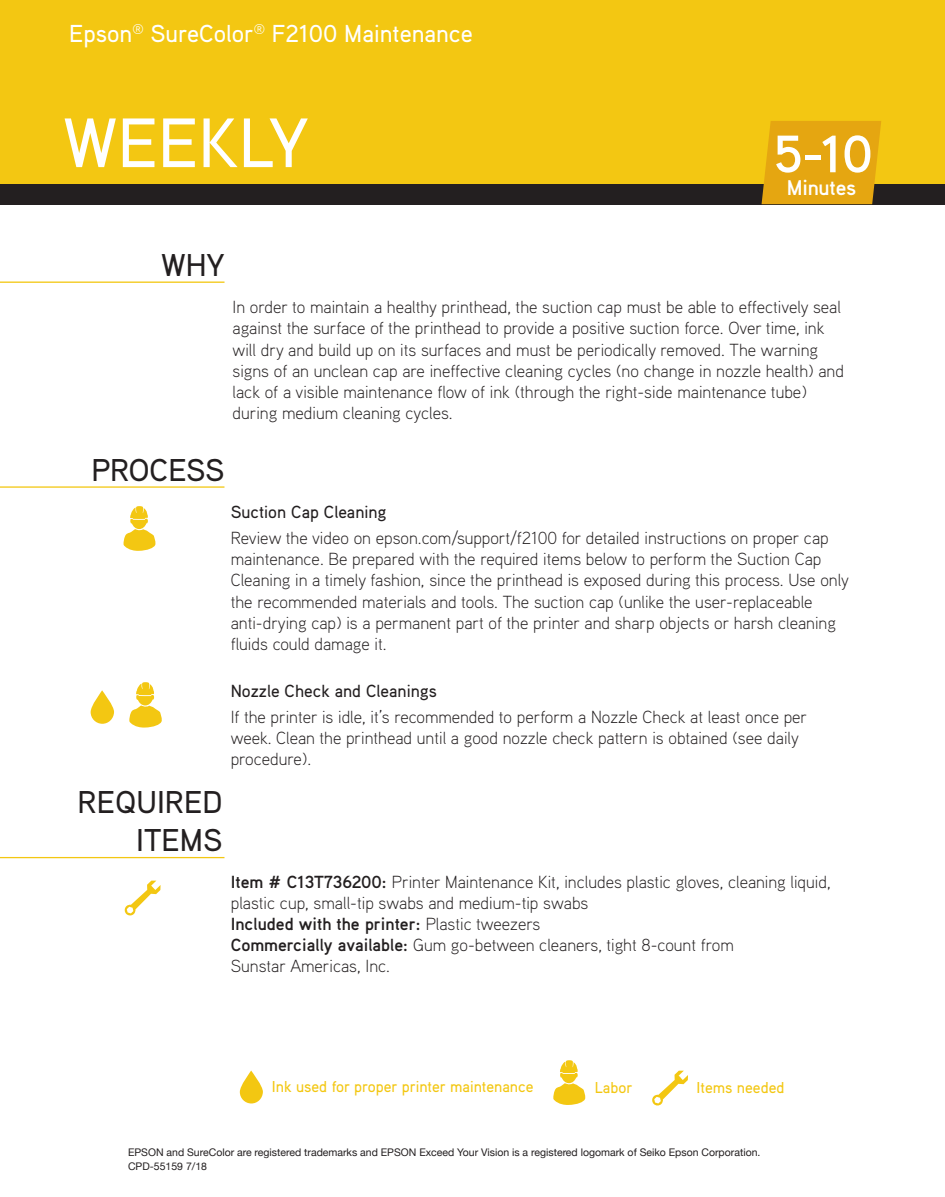
<style>
.page{position:relative;width:945px;height:1197px;background:#fff}
.page>*{position:absolute;margin:0;border:0;box-sizing:border-box;transform-origin:0 0}
.t1{font:500 69.65px "Aaux Pro OT";color:#fff}
.t2{font:700 52.5px "Aaux Pro OT";color:#fff}
.t3{font:500 31.5px/37.8px "Aaux Pro OT";color:#231f20;text-align:right}
.t4{font:500 24.5px "Aaux Pro OT";color:#fff}
.t5{font:700 21.18px "Aaux Pro OT";letter-spacing:-.01em;color:#fff}
.t6{font:300 17.5px/21.2px "Aaux Pro OT";color:#231f20}
.t7{font:500 17.5px "Aaux Pro OT";color:#231f20}
.t8{font:500 15.75px "Aaux Pro OT";color:#f3c712}
.t9{font:10.5px/14px "Helvetica Neue";color:#231f20}
.s1{font-weight:700}
</style>
<div class="page">
<div style="left:0;top:0;width:945px;height:200px;background:#f3c712"></div>
<div style="left:0;top:184px;width:945px;height:20px;background:#231f20"></div>
<svg style="left:762px;top:121px;width:119px;height:83px;background:#e2a511"></svg>
<hr style="left:0;top:857px;width:224px;height:1px;background:#f3c712">
<hr style="left:0;top:486px;width:224px;height:2px;background:#f3c712">
<svg style="left:124px;top:881px;width:37px;height:35px"></svg>
<svg style="left:240px;top:1071px;width:23px;height:32px"></svg>
<svg style="left:553px;top:1060px;width:33px;height:45px"></svg>
<svg style="left:652px;top:1071px;width:36px;height:35px"></svg>
<svg style="left:123px;top:506px;width:33px;height:45px"></svg>
<svg style="left:91px;top:690px;width:23px;height:34px"></svg>
<svg style="left:129px;top:682px;width:33px;height:46px"></svg>
<hr style="left:0;top:282px;width:225px;height:1px;background:#f3c712">
<h3 class="t4" style="left:69px;top:18px;width:405px">Epson<sup>®</sup> SureColor<sup>®</sup> F2100 Maintenance</h3>
<h1 class="t1" style="left:63px;top:99px;width:248px">WEEKLY</h1>
<h3 class="t3" style="left:161px;top:245px;width:65px">WHY</h3>
<h2 class="t2" style="left:774px;top:120px;width:101px">5-10</h2>
<p class="t5" style="left:787px;top:174px;width:71px">Minutes</p>
<p class="t6" style="left:233px;top:296px;width:613px">In order to maintain a healthy printhead, the suction cap must be able to effectively seal against the surface of the printhead to provide a positive suction force. Over time, ink will dry and build up on its surfaces and must be periodically removed. The warning signs of an unclean cap are ineffective cleaning cycles (no change in nozzle health) and lack of a visible maintenance flow of ink (through the right-side maintenance tube) during medium cleaning cycles.</p>
<h3 class="t3" style="left:91px;top:450px;width:135px">PROCESS</h3>
<h3 class="t3" style="left:78px;top:782px;width:146px">REQUIRED<br>ITEMS</h3>
<p class="t7" style="left:231px;top:501px;width:157px">Suction Cap Cleaning</p>
<p class="t6" style="left:231px;top:527px;width:620px">Review the video on epson.com/support/f2100 for detailed instructions on proper cap maintenance. Be prepared with the required items below to perform the Suction Cap Cleaning in a timely fashion, since the printhead is exposed during this process. Use only the recommended materials and tools. The suction cap (unlike the user-replaceable anti-drying cap) is a permanent part of the printer and sharp objects or harsh cleaning fluids could damage it.</p>
<p class="t7" style="left:231px;top:680px;width:208px">Nozzle Check and Cleanings</p>
<p class="t6" style="left:231px;top:706px;width:578px">If the printer is idle, it’s recommended to perform a Nozzle Check at least once per week. Clean the printhead until a good nozzle check pattern is obtained (see daily procedure).</p>
<p class="t6" style="left:231px;top:870px;width:601px"><span class="s1">Item # C13T736200:</span> Printer Maintenance Kit, includes plastic gloves, cleaning liquid, plastic cup, small-tip swabs and medium-tip swabs<br><span class="s1">Included with the printer:</span> Plastic tweezers<br><span class="s1">Commercially available:</span> Gum go-between cleaners, tight 8-count from<br>Sunstar Americas, Inc.</p>
<p class="t8" style="left:272px;top:1076px;width:263px">Ink used for proper printer maintenance</p>
<p class="t8" style="left:595px;top:1077px;width:39px">Labor</p>
<p class="t8" style="left:697px;top:1078px;width:90px">Items needed</p>
<p class="t9" style="left:128px;top:1146px;width:634px">EPSON and SureColor are registered trademarks and EPSON Exceed Your Vision is a registered logomark of Seiko Epson Corporation.<br>CPD-55159 7/18</p>
</div>
